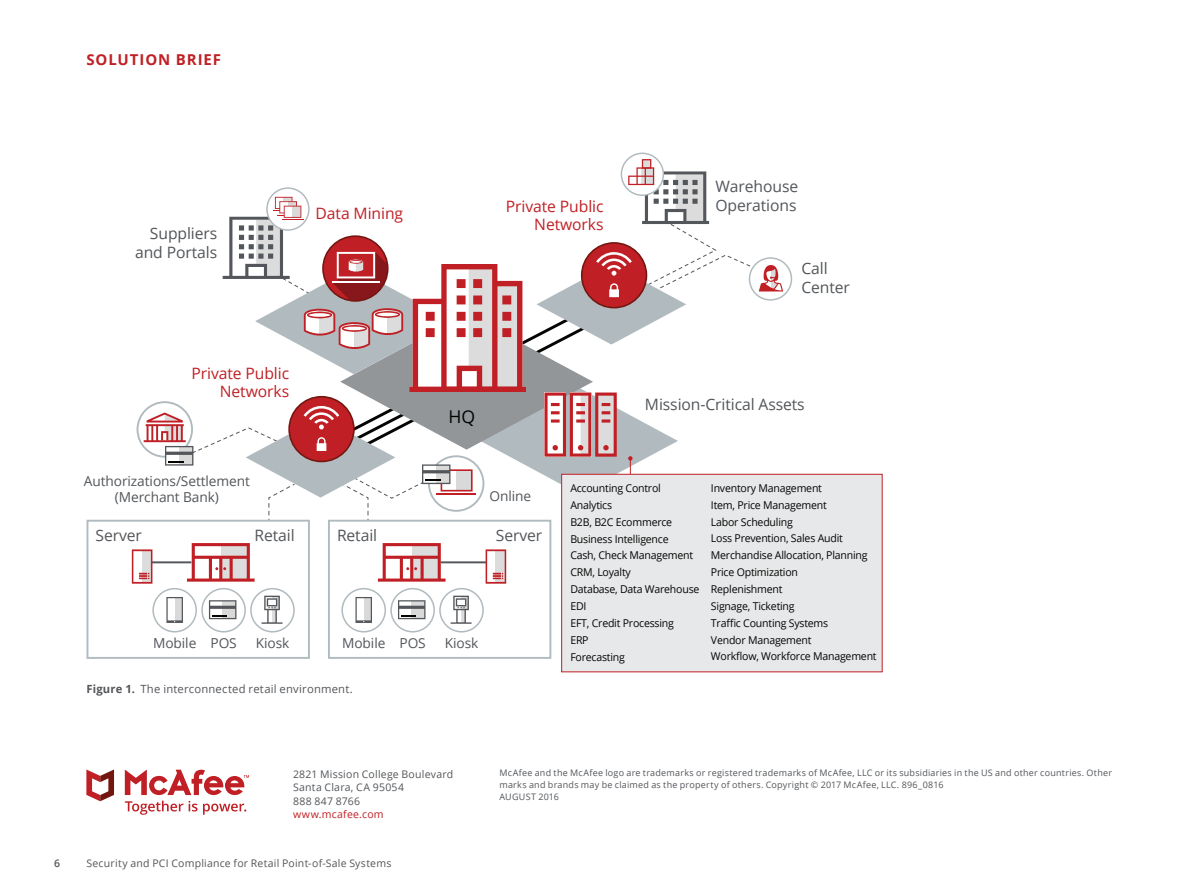
<style>
.page{position:relative;width:1188px;height:891px;background:#fff}
.page>*{position:absolute;margin:0;border:0;box-sizing:border-box;transform-origin:0 0}
.t1{font:17.7px "Open Sans";color:#040503}
.t2{font:15.75px/18.6px "Open Sans";letter-spacing:-.005em;color:#53565a}
.t3{font:15.75px/18.6px "Open Sans";letter-spacing:-.005em;color:#c02025;text-align:right}
.t4{font:700 15px "Open Sans";letter-spacing:.06em;color:#c02025}
.t5{font:13.65px/16.5px "Open Sans";letter-spacing:-.005em;color:#53565a;text-align:center}
.t6{font:11.25px "Open Sans";letter-spacing:.02em;color:#53565a}
.t7{font:10.8px/16.8px "Open Sans";letter-spacing:-.02em;color:#040503}
.t8{font:10.5px/13.5px "Open Sans";letter-spacing:.02em;color:#53565a}
.t9{font:10.5px "Open Sans";letter-spacing:.025em;color:#c02025}
.t10{font:600 10.5px "Open Sans";color:#53565a}
.t11{font:9px/12px "Open Sans";letter-spacing:.025em;color:#53565a}
.s1{font-weight:700}
</style>
<div class="page">
<svg style="left:125px;top:770px;width:124px;height:25px"></svg>
<svg style="left:86px;top:770px;width:28px;height:31px"></svg>
<svg style="left:125px;top:801px;width:121px;height:14px"></svg>
<div style="left:87px;top:520px;width:223px;height:139px;border:2px solid #b1babe"></div>
<div style="left:201px;top:588px;width:45px;height:45px;border:2px solid #b1babe;border-radius:50%"></div>
<div style="left:250px;top:588px;width:45px;height:45px;border:2px solid #b1babe;border-radius:50%"></div>
<div style="left:152px;top:588px;width:45px;height:45px;border:2px solid #b1babe;border-radius:50%"></div>
<svg style="left:138px;top:402px;width:54px;height:55px"></svg>
<svg style="left:132px;top:549px;width:20px;height:35px"></svg>
<svg style="left:262px;top:596px;width:21px;height:28px"></svg>
<svg style="left:166px;top:597px;width:17px;height:26px"></svg>
<svg style="left:209px;top:600px;width:27px;height:19px"></svg>
<hr style="left:151px;top:561px;width:40px;height:2px;background:#53565a">
<div style="left:328px;top:520px;width:223px;height:139px;border:2px solid #b1babe"></div>
<div style="left:390px;top:588px;width:45px;height:45px;border:2px solid #b1babe;border-radius:50%"></div>
<div style="left:439px;top:588px;width:45px;height:45px;border:2px solid #b1babe;border-radius:50%"></div>
<div style="left:341px;top:588px;width:45px;height:45px;border:2px solid #b1babe;border-radius:50%"></div>
<svg style="left:378px;top:543px;width:68px;height:39px"></svg>
<svg style="left:187px;top:543px;width:68px;height:39px"></svg>
<svg style="left:486px;top:549px;width:20px;height:35px"></svg>
<svg style="left:451px;top:596px;width:21px;height:28px"></svg>
<svg style="left:355px;top:597px;width:17px;height:26px"></svg>
<svg style="left:398px;top:600px;width:28px;height:19px"></svg>
<hr style="left:441px;top:561px;width:45px;height:2px;background:#53565a">
<svg style="left:621px;top:153px;width:42px;height:42px"></svg>
<div style="left:621px;top:153px;width:43px;height:43px;border:1px solid #b1babe;border-radius:50%"></div>
<div style="left:749px;top:257px;width:43px;height:44px;border:1px solid #b1babe;border-radius:50%"></div>
<svg style="left:144px;top:159px;width:639px;height:362px"></svg>
<div style="left:562px;top:474px;width:320px;height:198px;background:#e7e8e9"></div>
<div style="left:561px;top:474px;width:322px;height:198px;border:1px solid #c02025"></div>
<h3 class="t4" style="left:86px;top:49px;width:136px">SOLUTION BRIEF</h3>
<h2 class="t2" style="left:135px;top:224px;width:84px;text-align:right">Suppliers and Portals</h2>
<h2 class="t3" style="left:316px;top:203px;width:89px">Data Mining</h2>
<h2 class="t3" style="left:192px;top:363px;width:99px">Private Public<br>Networks</h2>
<h2 class="t3" style="left:506px;top:196px;width:99px">Private Public<br>Networks</h2>
<h1 class="t1" style="left:449px;top:405px;width:28px">HQ</h1>
<h2 class="t2" style="left:716px;top:177px;width:84px">Warehouse<br>Operations</h2>
<h2 class="t2" style="left:801px;top:259px;width:50px">Call<br>Center</h2>
<h2 class="t2" style="left:645px;top:395px;width:161px">Mission-Critical Assets</h2>
<p class="t5" style="left:84px;top:472px;width:168px">Authorizations/Settlement (Merchant Bank)</p>
<h2 class="t2" style="left:96px;top:526px;width:48px">Server</h2>
<h2 class="t2" style="left:254px;top:526px;width:42px">Retail</h2>
<p class="t5" style="left:489px;top:488px;width:43px">Online</p>
<h2 class="t2" style="left:337px;top:526px;width:42px">Retail</h2>
<h2 class="t2" style="left:496px;top:526px;width:48px">Server</h2>
<p class="t5" style="left:153px;top:635px;width:85px">Mobile POS</p>
<p class="t5" style="left:445px;top:635px;width:35px">Kiosk</p>
<p class="t5" style="left:256px;top:635px;width:35px">Kiosk</p>
<p class="t5" style="left:342px;top:635px;width:85px">Mobile POS</p>
<p class="t6" style="left:86px;top:681px;width:268px"><span class="s1">Figure 1.</span> The interconnected retail environment.</p>
<p class="t7" style="left:570px;top:479px;width:131px">Accounting Control<br>Analytics<br>B2B, B2C Ecommerce<br>Business Intelligence<br>Cash, Check Management<br>CRM, Loyalty<br>Database, Data Warehouse<br>EDI<br>EFT, Credit Processing<br>ERP<br>Forecasting</p>
<p class="t7" style="left:711px;top:479px;width:167px">Inventory Management<br>Item, Price Management<br>Labor Scheduling<br>Loss Prevention, Sales Audit<br>Merchandise Allocation, Planning<br>Price Optimization<br>Replenishment<br>Signage, Ticketing<br>Traffic Counting Systems<br>Vendor Management<br>Workflow, Workforce Management</p>
<p class="t8" style="left:293px;top:767px;width:162px">2821 Mission College Boulevard<br>Santa Clara, CA 95054<br>888 847 8766</p>
<p class="t9" style="left:293px;top:807px;width:92px">www.mcafee.com</p>
<p class="t10" style="left:54px;top:856px;width:7px">6</p>
<p class="t8" style="left:86px;top:856px;width:307px">Security and PCI Compliance for Retail Point-of-Sale Systems</p>
<p class="t11" style="left:500px;top:767px;width:614px">McAfee and the McAfee logo are trademarks or registered trademarks of McAfee, LLC or its subsidiaries in the US and other countries. Other marks and brands may be claimed as the property of others. Copyright © 2017 McAfee, LLC. 896_0816<br>AUGUST 2016</p>
</div>
